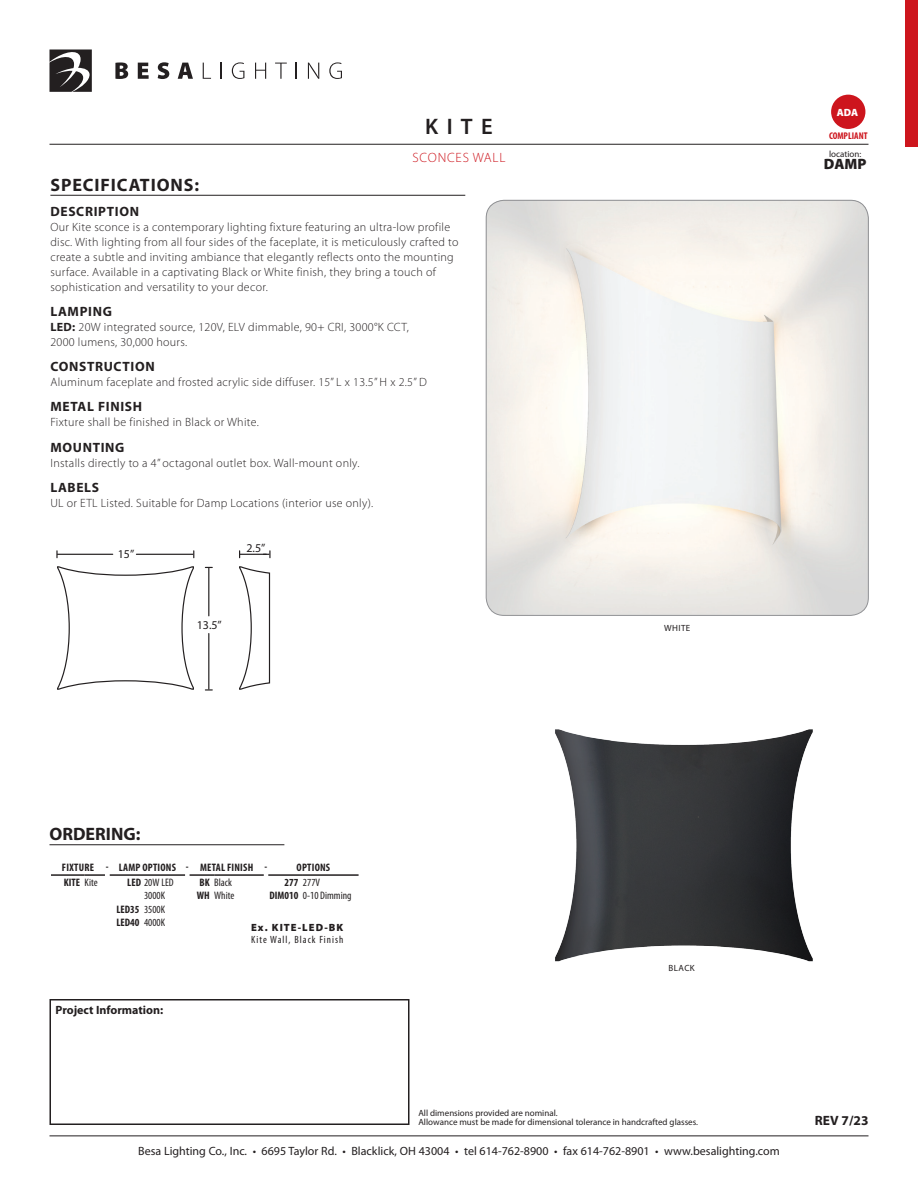
<style>
.page{position:relative;width:918px;height:1188px;background:#fff}
.page>*{position:absolute;margin:0;border:0;box-sizing:border-box;transform-origin:0 0}
.t1{font:600 22.5px "Myriad Pro";color:#231f20}
.t2{font:700 18px "Myriad Pro";letter-spacing:.05em;color:#231f20}
.t3{font:700 18px "Myriad Pro";color:#231f20}
.t4{font:900 15px "Myriad Pro";color:#231f20}
.t5{font:700 13.5px "Myriad Pro";letter-spacing:.05em;color:#231f20}
.t6{font:300 13.5px "Myriad Pro";letter-spacing:.06em;color:#cd151d}
.t7{font:300 12px/15px "Myriad Pro";letter-spacing:.025em;color:#231f20}
.t8{font:12px "Myriad Pro";color:#231f20}
.t9{font:700 12px "Myriad Pro";color:#231f20}
.t10{font:condensed 10.8px "Myriad Pro";color:#231f20}
.t11{font:700 condensed 10.8px "Myriad Pro";letter-spacing:.02em;color:#231f20}
.t12{font:700 condensed 10.8px/13.5px "Myriad Pro";color:#231f20}
.t13{font:condensed 10.5px "Myriad Pro";letter-spacing:.1em;color:#231f20}
.t14{font:900 10.5px "Myriad Pro";letter-spacing:.1em;color:#231f20}
.t15{font:900 10.5px "Myriad Pro";color:#fff}
.t16{font:700 condensed 9.75px "Myriad Pro";color:#cd151d}
.t17{font:9px/9px "Myriad Pro";color:#231f20}
.s1{font-weight:700}
.s2{font-weight:400}
</style>
<div class="page">
<hr style="left:50px;top:1136px;width:818px;height:1px;background:#231f20">
<svg style="left:115px;top:62px;width:13px;height:17px"></svg>
<svg style="left:138px;top:63px;width:11px;height:16px"></svg>
<svg style="left:158px;top:62px;width:11px;height:17px"></svg>
<svg style="left:178px;top:63px;width:15px;height:16px"></svg>
<svg style="left:203px;top:63px;width:8px;height:16px"></svg>
<svg style="left:221px;top:63px;width:1px;height:16px"></svg>
<svg style="left:232px;top:62px;width:12px;height:17px"></svg>
<svg style="left:255px;top:63px;width:11px;height:16px"></svg>
<svg style="left:275px;top:63px;width:12px;height:16px"></svg>
<svg style="left:296px;top:63px;width:1px;height:16px"></svg>
<svg style="left:308px;top:63px;width:11px;height:16px"></svg>
<svg style="left:329px;top:62px;width:13px;height:17px"></svg>
<svg style="left:50px;top:50px;width:42px;height:42px"></svg>
<hr style="left:50px;top:144px;width:818px;height:1px;background:#231f20">
<div style="left:905px;top:1px;width:13px;height:146px;background:#cd151d"></div>
<div style="left:50px;top:999px;width:360px;height:126px;border:2px solid #231f20"></div>
<img style="left:555px;top:729px;width:258px;height:233px">
<hr style="left:50px;top:844px;width:234px;height:1px;background:#231f20">
<div style="left:831px;top:95px;width:34px;height:34px;background:#cd151d;border-radius:50%"></div>
<hr style="left:110px;top:874px;width:34px;height:2px;background:#231f20">
<hr style="left:144px;top:874px;width:41px;height:2px;background:#231f20">
<hr style="left:190px;top:874px;width:24px;height:2px;background:#231f20">
<hr style="left:214px;top:874px;width:50px;height:2px;background:#231f20">
<hr style="left:268px;top:874px;width:35px;height:2px;background:#231f20">
<hr style="left:303px;top:874px;width:56px;height:2px;background:#231f20">
<hr style="left:51px;top:874px;width:34px;height:2px;background:#231f20">
<hr style="left:85px;top:874px;width:20px;height:2px;background:#231f20">
<img style="left:486px;top:200px;width:382px;height:415px">
<hr style="left:50px;top:195px;width:415px;height:1px;background:#231f20">
<hr style="left:136px;top:554px;width:57px;height:1px;background:#231f20">
<hr style="left:57px;top:554px;width:56px;height:1px;background:#231f20">
<svg style="left:56px;top:551px;width:2px;height:7px"></svg>
<svg style="left:239px;top:551px;width:32px;height:7px"></svg>
<hr style="left:208px;top:634px;width:1px;height:55px;background:#231f20">
<hr style="left:208px;top:568px;width:1px;height:48px;background:#231f20">
<svg style="left:205px;top:689px;width:7px;height:2px"></svg>
<svg style="left:57px;top:566px;width:137px;height:124px"></svg>
<svg style="left:239px;top:566px;width:32px;height:124px"></svg>
<h1 class="t1" style="left:425px;top:113px;width:69px">KITE</h1>
<p class="t15" style="left:837px;top:105px;width:23px">ADA</p>
<p class="t16" style="left:829px;top:130px;width:40px">COMPLIANT</p>
<p class="t6" style="left:412px;top:149px;width:95px">sconces wall</p>
<p class="t17" style="left:829px;top:149px;width:34px">location:</p>
<p class="t4" style="left:824px;top:154px;width:44px">DAMP</p>
<h2 class="t2" style="left:50px;top:173px;width:150px">SPECIFICATIONS:</h2>
<p class="t5" style="left:50px;top:202px;width:90px">DESCRIPTION</p>
<p class="t7" style="left:50px;top:219px;width:410px">Our Kite sconce is a contemporary lighting fixture featuring an ultra-low profile disc. With lighting from all four sides of the faceplate, it is meticulously crafted to create a subtle and inviting ambiance that elegantly reflects onto the mounting surface. Available in a captivating Black or White finish, they bring a touch of sophistication and versatility to your decor.</p>
<p class="t5" style="left:50px;top:303px;width:63px">LAMPING</p>
<p class="t7" style="left:50px;top:319px;width:360px"><span class="s1">LED:</span> 20W integrated source, 120V, ELV dimmable, 90+ CRI, 3000°K CCT,<br>2000 lumens, 30,000 hours.</p>
<p class="t5" style="left:50px;top:358px;width:106px">CONSTRUCTION</p>
<p class="t7" style="left:50px;top:375px;width:378px">Aluminum faceplate and frosted acrylic side diffuser. 15” L x 13.5” H x 2.5” D</p>
<p class="t5" style="left:50px;top:398px;width:93px">METAL FINISH</p>
<p class="t7" style="left:50px;top:415px;width:210px">Fixture shall be finished in Black or White.</p>
<p class="t5" style="left:50px;top:438px;width:76px">MOUNTING</p>
<p class="t7" style="left:50px;top:455px;width:311px">Installs directly to a 4” octagonal outlet box. Wall-mount only.</p>
<p class="t5" style="left:50px;top:478px;width:50px">LABELS</p>
<p class="t7" style="left:50px;top:495px;width:324px">UL or ETL Listed. Suitable for Damp Locations (interior use only).</p>
<p class="t8" style="left:118px;top:546px;width:18px">15”</p>
<p class="t8" style="left:247px;top:540px;width:20px">2.5”</p>
<p class="t8" style="left:197px;top:617px;width:27px">13.5”</p>
<p class="t17" style="left:664px;top:624px;width:28px">White</p>
<h2 class="t3" style="left:50px;top:822px;width:92px">ORDERING:</h2>
<p class="t11" style="left:62px;top:860px;width:92px">FIXTURE - LAMP OPTION</p>
<p class="t11" style="left:172px;top:860px;width:41px">S- METAL</p>
<p class="t11" style="left:227px;top:860px;width:42px">FINISH -</p>
<p class="t11" style="left:297px;top:860px;width:35px">OPTIONS</p>
<p class="t11" style="left:64px;top:876px;width:35px">KITE <span class="s2">Kite</span></p>
<p class="t10" style="left:127px;top:876px;width:48px"><span class="s1">LED</span> 20W LED</p>
<p class="t10" style="left:199px;top:876px;width:34px"><span class="s1">BK</span> Black</p>
<p class="t10" style="left:285px;top:876px;width:37px"><span class="s1">277</span> 277V</p>
<p class="t10" style="left:144px;top:889px;width:23px">3000K</p>
<p class="t10" style="left:197px;top:889px;width:39px"><span class="s1">WH</span> White</p>
<p class="t10" style="left:270px;top:889px;width:83px"><span class="s1">DIM010</span> 0-10 Dimming</p>
<p class="t12" style="left:117px;top:902px;width:50px">LED35 <span class="s2">3500K<br></span>LED40 <span class="s2">4000K</span></p>
<p class="t14" style="left:251px;top:921px;width:94px">Ex. KITE-LED-BK</p>
<p class="t13" style="left:251px;top:933px;width:94px">Kite Wall, Black Finish</p>
<p class="t9" style="left:56px;top:1002px;width:109px">Project Information:</p>
<p class="t17" style="left:669px;top:964px;width:28px">Black</p>
<p class="t17" style="left:418px;top:1108px;width:281px">All dimensions provided are nominal.<br>Allowance must be made for dimensional tolerance in handcrafted glasses.</p>
<p class="t8" style="left:138px;top:1144px;width:643px">Besa Lighting Co., Inc. • 6695 Taylor Rd. • Blacklick, OH 43004 • tel 614-762-8900 • fax 614-762-8901 • www.besalighting.com</p>
<p class="t5" style="left:815px;top:1112px;width:55px">REV 7/23</p>
</div>
